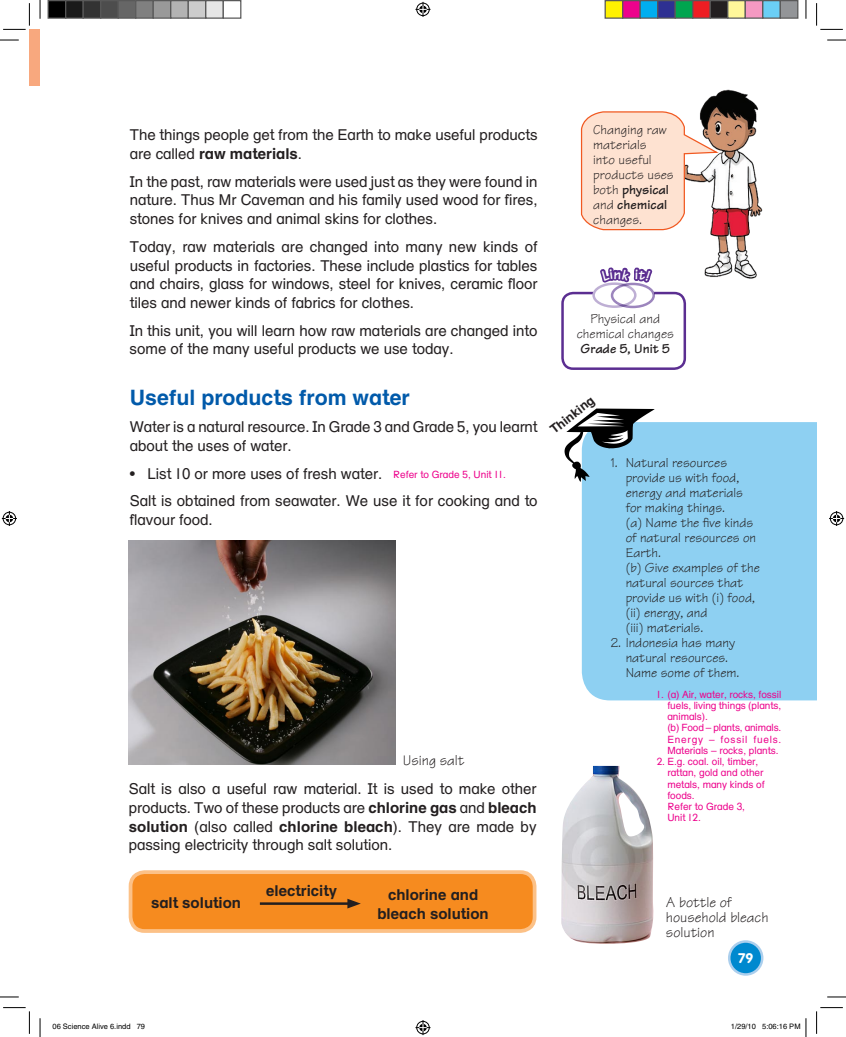
<style>
.page{position:relative;width:846px;height:1037px;background:#fff}
.page>*{position:absolute;margin:0;border:0;box-sizing:border-box;transform-origin:0 0}
.t1{font:700 21.25px "Longman English";color:#015aaa}
.t2{font:15px/18.8px "Longman English";color:#231f20}
.t3{font:700 15px/18.8px "Longman English";color:#231f20;text-align:center}
.t4{font:15px/15px "Longman Tekton";color:#231f20}
.t5{font:13.75px/15px "Longman Tekton";color:#231f20}
.t6{font:700 13.75px "Longman Tekton";color:#231f20}
.t7{font:700 13.75px "VAG Rounded";color:#fff}
.t8{font:700 12.5px "Longman English";color:#231f20}
.t9{font:10px/11.2px "Longman English";color:#ed028c}
.t10{font:7.5px "Helvetica";color:#000}
.s1{font-weight:700}
</style>
<div class="page">
<div style="left:130px;top:872px;width:404px;height:59px;background:#f68b1f;border-radius:14px"></div>
<div style="left:129px;top:870px;width:407px;height:63px;border:4px solid #fcc187;border-radius:14px"></div>
<div style="left:581px;top:422px;width:235px;height:278px;background:#8ed0f2"></div>
<img style="left:561px;top:766px;width:93px;height:178px">
<svg style="left:616px;top:792px;width:32px;height:45px"></svg>
<img style="left:129px;top:540px;width:267px;height:224px">
<div style="left:29px;top:29px;width:11px;height:57px;background:#f8a87e"></div>
<img style="left:720px;top:89px;width:43px;height:190px">
<hr style="left:260px;top:902px;width:92px;height:3px;background:#231f20">
<svg style="left:347px;top:898px;width:14px;height:10px"></svg>
<div style="left:729px;top:941px;width:33px;height:33px;background:#0089cf;border-radius:50%"></div>
<div style="left:727px;top:940px;width:36px;height:35px;border:2px solid #accfed;border-radius:50%"></div>
<svg style="left:0;top:39px;width:19px;height:2px"></svg>
<svg style="left:827px;top:39px;width:18px;height:2px"></svg>
<svg style="left:0;top:996px;width:19px;height:1px"></svg>
<svg style="left:827px;top:996px;width:18px;height:1px"></svg>
<svg style="left:39px;top:0;width:2px;height:19px"></svg>
<svg style="left:39px;top:1018px;width:2px;height:19px"></svg>
<svg style="left:805px;top:0;width:1px;height:19px"></svg>
<svg style="left:3px;top:3px;width:27px;height:27px"></svg>
<svg style="left:3px;top:1007px;width:27px;height:27px"></svg>
<svg style="left:816px;top:3px;width:26px;height:27px"></svg>
<svg style="left:816px;top:1007px;width:26px;height:27px"></svg>
<svg style="left:415px;top:2px;width:15px;height:15px"></svg>
<svg style="left:415px;top:1020px;width:15px;height:15px"></svg>
<svg style="left:2px;top:511px;width:15px;height:15px"></svg>
<svg style="left:829px;top:511px;width:14px;height:15px"></svg>
<div style="left:48px;top:1px;width:18px;height:17px;background:#000"></div>
<div style="left:48px;top:0;width:18px;height:19px;border:1px solid #595959"></div>
<div style="left:66px;top:1px;width:17px;height:17px;background:#1a1a1a"></div>
<div style="left:65px;top:0;width:19px;height:19px;border:1px solid #595959"></div>
<div style="left:83px;top:1px;width:18px;height:17px;background:#333"></div>
<div style="left:83px;top:0;width:18px;height:19px;border:1px solid #595959"></div>
<div style="left:101px;top:1px;width:17px;height:17px;background:#4d4d4d"></div>
<div style="left:100px;top:0;width:19px;height:19px;border:1px solid #595959"></div>
<div style="left:118px;top:1px;width:18px;height:17px;background:#666"></div>
<div style="left:118px;top:0;width:18px;height:19px;border:1px solid #595959"></div>
<div style="left:136px;top:1px;width:17px;height:17px;background:#808080"></div>
<div style="left:135px;top:0;width:19px;height:19px;border:1px solid #595959"></div>
<div style="left:153px;top:1px;width:18px;height:17px;background:#999"></div>
<div style="left:153px;top:0;width:18px;height:19px;border:1px solid #595959"></div>
<div style="left:171px;top:1px;width:17px;height:17px;background:#b3b3b3"></div>
<div style="left:170px;top:0;width:19px;height:19px;border:1px solid #595959"></div>
<div style="left:188px;top:1px;width:18px;height:17px;background:#ccc"></div>
<div style="left:188px;top:0;width:18px;height:19px;border:1px solid #595959"></div>
<div style="left:206px;top:1px;width:17px;height:17px;background:#e6e6e6"></div>
<div style="left:205px;top:0;width:19px;height:19px;border:1px solid #595959"></div>
<div style="left:223px;top:0;width:18px;height:19px;border:1px solid #595959"></div>
<div style="left:605px;top:1px;width:17px;height:17px;background:#fff101"></div>
<div style="left:604px;top:0;width:19px;height:19px;border:1px solid #595959"></div>
<div style="left:622px;top:1px;width:18px;height:17px;background:#ed028c"></div>
<div style="left:622px;top:0;width:18px;height:19px;border:1px solid #595959"></div>
<div style="left:640px;top:1px;width:17px;height:17px;background:#00aeef"></div>
<div style="left:639px;top:0;width:19px;height:19px;border:1px solid #595959"></div>
<div style="left:657px;top:1px;width:18px;height:17px;background:#2e3092"></div>
<div style="left:657px;top:0;width:18px;height:19px;border:1px solid #595959"></div>
<div style="left:675px;top:1px;width:17px;height:17px;background:#00a54f"></div>
<div style="left:674px;top:0;width:19px;height:19px;border:1px solid #595959"></div>
<div style="left:692px;top:1px;width:18px;height:17px;background:#ee1d23"></div>
<div style="left:692px;top:0;width:18px;height:19px;border:1px solid #595959"></div>
<div style="left:710px;top:1px;width:17px;height:17px;background:#231f20"></div>
<div style="left:709px;top:0;width:19px;height:19px;border:1px solid #595959"></div>
<div style="left:727px;top:1px;width:18px;height:17px;background:#fff79a"></div>
<div style="left:727px;top:0;width:18px;height:19px;border:1px solid #595959"></div>
<div style="left:745px;top:1px;width:17px;height:17px;background:#f499c2"></div>
<div style="left:744px;top:0;width:19px;height:19px;border:1px solid #595959"></div>
<div style="left:762px;top:1px;width:18px;height:17px;background:#6bcff6"></div>
<div style="left:762px;top:0;width:18px;height:19px;border:1px solid #595959"></div>
<div style="left:780px;top:1px;width:17px;height:17px;background:#939598"></div>
<div style="left:779px;top:0;width:19px;height:19px;border:1px solid #595959"></div>
<svg style="left:805px;top:1018px;width:1px;height:19px"></svg>
<svg style="left:561px;top:92px;width:159px;height:390px"></svg>
<p class="t2" style="left:130px;top:126px;width:409px">The things people get from the Earth to make useful products are called <span class="s1">raw materials</span>.</p>
<p class="t2" style="left:130px;top:172px;width:409px;text-align:justify">In the past, raw materials were used just as they were found in nature. Thus Mr Caveman and his family used wood for fires, stones for knives and animal skins for clothes.</p>
<p class="t2" style="left:130px;top:237px;width:409px;text-align:justify">Today, raw materials are changed into many new kinds of useful products in factories. These include plastics for tables and chairs, glass for windows, steel for knives, ceramic floor tiles and newer kinds of fabrics for clothes.</p>
<p class="t2" style="left:130px;top:321px;width:409px">In this unit, you will learn how raw materials are changed into some of the many useful products we use today.</p>
<h1 class="t1" style="left:130px;top:384px;width:281px">Useful products from water</h1>
<p class="t2" style="left:130px;top:417px;width:409px">Water is a natural resource. In Grade 3 and Grade 5, you learnt about the uses of water.</p>
<p class="t2" style="left:130px;top:459px;width:409px;line-height:27.6px">• List 10 or more uses of fresh water.<br>Salt is obtained from seawater. We use it for cooking and to</p>
<p class="t2" style="left:130px;top:510px;width:84px">flavour food.</p>
<p class="t9" style="left:393px;top:468px;width:114px">Refer to Grade 5, Unit 11.</p>
<p class="t4" style="left:402px;top:753px;width:63px">Using salt</p>
<p class="t2" style="left:129px;top:779px;width:409px;text-align:justify">Salt is also a useful raw material. It is used to make other products. Two of these products are <span class="s1">chlorine gas</span> and <span class="s1">bleach solution</span> (also called <span class="s1">chlorine bleach</span>). They are made by passing electricity through salt solution.</p>
<p class="t5" style="left:593px;top:122px;width:82px">Changing raw materials<br>into useful products uses both <span class="s1">physical </span>and <span class="s1">chemical </span>changes.</p>
<p class="t5" style="left:576px;top:311px;width:99px;text-align:center">Physical and chemical changes</p>
<p class="t6" style="left:580px;top:340px;width:91px">Grade 5, Unit 5</p>
<p class="t8" style="left:547px;top:425px;width:54px;rotate:-38deg">Thinking</p>
<p class="t5" style="left:625px;top:455px;width:136px;text-indent:-15px">1. Natural resources provide us with food, energy and materials for making things.<br>(a) Name the five kinds of natural resources on<br>Earth.<br>(b) Give examples of the natural sources that provide us with (i) food, (ii) energy, and<br>(iii) materials.</p>
<p class="t5" style="left:625px;top:635px;width:115px;text-indent:-15px">2. Indonesia has many natural resources.<br>Name some of them.</p>
<p class="t9" style="left:667px;top:688px;width:115px;text-indent:-11px">1. (a) Air, water, rocks, fossil fuels, living things (plants, animals).<br>(b) Food – plants, animals.<br>Energy – fossil fuels.<br>Materials – rocks, plants.</p>
<p class="t9" style="left:667px;top:756px;width:99px;text-indent:-11px">2. E.g. coal. oil, timber, rattan, gold and other metals, many kinds of foods.<br>Refer to Grade 3,<br>Unit 12.</p>
<p class="t3" style="left:151px;top:893px;width:91px">salt solution</p>
<p class="t3" style="left:266px;top:881px;width:72px">electricity</p>
<p class="t3" style="left:377px;top:885px;width:113px">chlorine and bleach solution</p>
<p class="t4" style="left:665px;top:895px;width:104px">A bottle of household bleach solution</p>
<p class="t7" style="left:737px;top:950px;width:17px">79</p>
<p class="t10" style="left:53px;top:1022px;width:94px">06 Science Alive 6.indd 79</p>
<p class="t10" style="left:730px;top:1022px;width:71px">1/29/10 5:06:16 PM</p>
</div>
